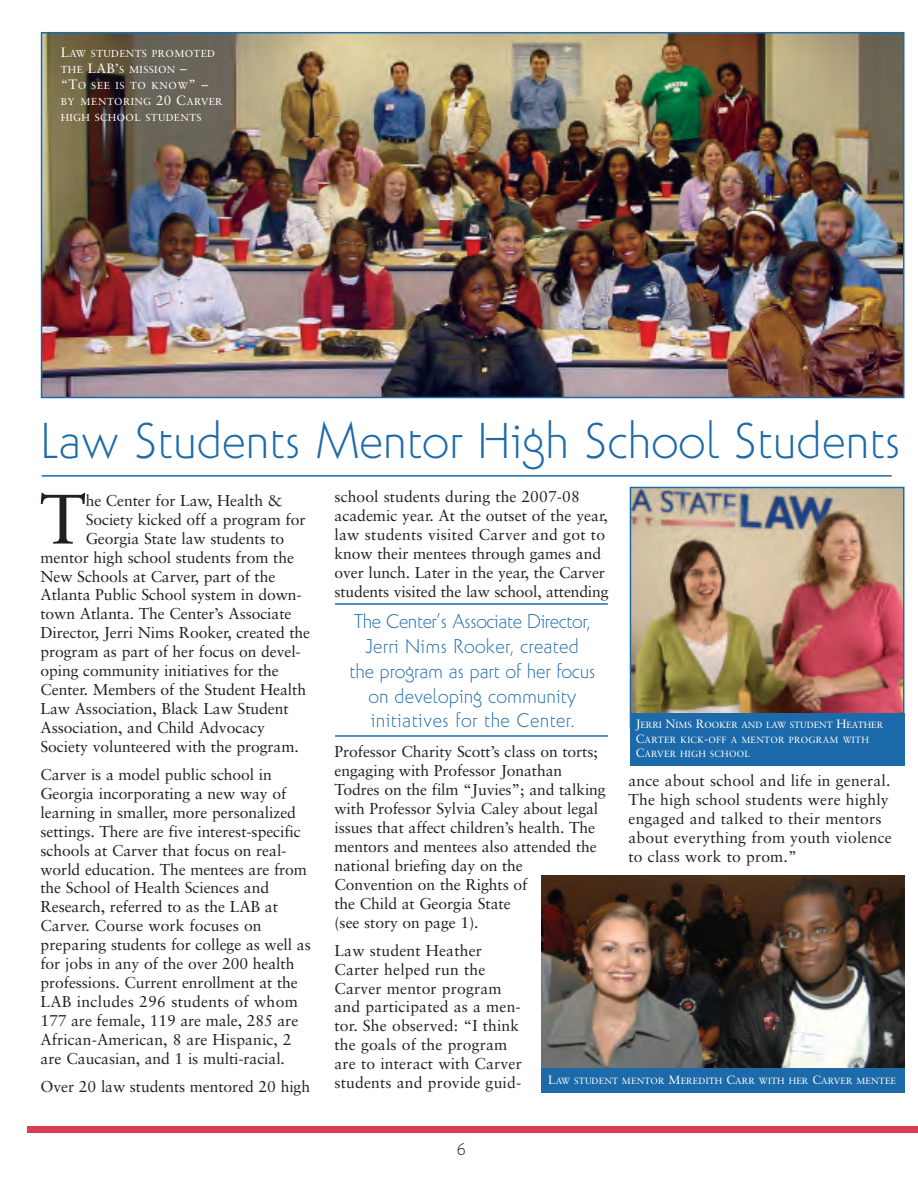
<style>
.page{position:relative;width:918px;height:1188px;background:#fff}
.page>*{position:absolute;margin:0;border:0;box-sizing:border-box;transform-origin:0 0}
.t1{font:69.9px "Sabon";color:#231f20}
.t2{font:300 49.5px "Naniara";letter-spacing:-.005em;color:#1c6aa9}
.t3{font:300 19.5px/24.8px "Naniara";color:#1c6aa9;text-align:center}
.t4{font:300 16.5px "Naniara";color:#231f20}
.t5{font:15.75px/18.9px "Sabon";letter-spacing:-.005em;color:#231f20}
.t6{font:10.2px/16.2px "Sabon";letter-spacing:.035em;color:#fff}
.t7{font:9px/14.4px "Sabon";letter-spacing:.015em;color:#fff}
.s1{font-size:13.5px}
.s2{font-size:12px}
</style>
<div class="page">
<div style="left:27px;top:1126px;width:891px;height:7px;background:#da3e54"></div>
<hr style="left:42px;top:475px;width:850px;height:2px;background:#1c6aa9">
<hr style="left:335px;top:603px;width:273px;height:2px;background:#1c6aa9">
<hr style="left:335px;top:735px;width:273px;height:2px;background:#1c6aa9">
<img style="left:44px;top:35px;width:857px;height:360px">
<div style="left:41px;top:32px;width:863px;height:366px;border:2px solid #1c6aa9"></div>
<img style="left:541px;top:875px;width:363px;height:193px">
<img style="left:633px;top:490px;width:268px;height:223px">
<div style="left:630px;top:487px;width:274px;height:242px;border:2px solid #1c6aa9"></div>
<div style="left:630px;top:713px;width:274px;height:53px;background:#1c6aa9"></div>
<div style="left:541px;top:1068px;width:363px;height:24px;background:#1c6aa9"></div>
<p class="t6" style="left:61px;top:46px;width:163px"><span class="s1">L</span>AW STUDENTS PROMOTED<br>THE <span class="s1">LAB’</span>S MISSION <span class="s1">–<br>“T</span>O SEE IS TO KNOW<span class="s1">” –<br></span>BY MENTORING <span class="s1">20 C</span>ARVER<br>HIGH SCHOOL STUDENTS</p>
<h2 class="t2" style="left:40px;top:417px;width:862px">Law Students Mentor High School Students</h2>
<h1 class="t1" style="left:40px;top:490px;width:48px">T</h1>
<p class="t5" style="left:86px;top:492px;width:198px">he Center for Law, Health &amp;</p>
<p class="t5" style="left:86px;top:511px;width:221px">Society kicked off a program for</p>
<p class="t5" style="left:86px;top:530px;width:200px">Georgia State law students to</p>
<p class="t5" style="left:41px;top:549px;width:255px">mentor high school students from the</p>
<p class="t5" style="left:41px;top:568px;width:236px">New Schools at Carver, part of the</p>
<p class="t5" style="left:41px;top:587px;width:263px">Atlanta Public School system in down-</p>
<p class="t5" style="left:41px;top:606px;width:253px">town Atlanta. The Center’s Associate</p>
<p class="t5" style="left:41px;top:625px;width:271px">Director, Jerri Nims Rooker, created the</p>
<p class="t5" style="left:41px;top:644px;width:262px">program as part of her focus on devel-</p>
<p class="t5" style="left:41px;top:663px;width:240px">oping community initiatives for the</p>
<p class="t5" style="left:41px;top:681px;width:267px">Center. Members of the Student Health</p>
<p class="t5" style="left:41px;top:700px;width:250px">Law Association, Black Law Student</p>
<p class="t5" style="left:41px;top:719px;width:226px">Association, and Child Advocacy</p>
<p class="t5" style="left:41px;top:738px;width:260px">Society volunteered with the program.</p>
<p class="t5" style="left:41px;top:766px;width:272px">Carver is a model public school in Georgia incorporating a new way of learning in smaller, more personalized settings. There are five interest-specific schools at Carver that focus on real&shy;world education. The mentees are from the School of Health Sciences and Research, referred to as the LAB at Carver. Course work focuses on preparing students for college as well as for jobs in any of the over 200 health professions. Current enrollment at the LAB includes 296 students of whom 177 are female, 119 are male, 285 are African-American, 8 are Hispanic, 2 are Caucasian, and 1 is multi-racial.</p>
<p class="t5" style="left:41px;top:1078px;width:271px">Over 20 law students mentored 20 high</p>
<p class="t5" style="left:335px;top:489px;width:276px">school students during the 2007-08 academic year. At the outset of the year, law students visited Carver and got to know their mentees through games and over lunch. Later in the year, the Carver students visited the law school, attending</p>
<p class="t3" style="left:350px;top:610px;width:247px">The Center’s Associate Director,<br>Jerri Nims Rooker, created<br>the program as part of her focus on developing community initiatives for the Center.</p>
<p class="t7" style="left:636px;top:719px;width:249px"><span class="s2">J</span>ERRI <span class="s2">N</span>IMS <span class="s2">R</span>OOKER AND LAW STUDENT <span class="s2">H</span>EATHER<br><span class="s2">C</span>ARTER KICK<span class="s2">-</span>OFF A MENTOR PROGRAM WITH<br><span class="s2">C</span>ARVER HIGH SCHOOL</p>
<p class="t5" style="left:335px;top:744px;width:273px">Professor Charity Scott’s class on torts; engaging with Professor Jonathan Todres on the film “Juvies”; and talking with Professor Sylvia Caley about legal issues that affect children’s health. The mentors and mentees also attended the national briefing day on the<br>Convention on the Rights of<br>the Child at Georgia State<br>(see story on page 1).</p>
<p class="t5" style="left:335px;top:942px;width:189px">Law student Heather<br>Carter helped run the<br>Carver mentor program and participated as a men&shy;tor. She observed: “I think the goals of the program are to interact with Carver students and provide guid-</p>
<p class="t5" style="left:629px;top:773px;width:265px">ance about school and life in general.<br>The high school students were highly engaged and talked to their mentors about everything from youth violence to class work to prom.”</p>
<p class="t7" style="left:548px;top:1074px;width:349px"><span class="s2">L</span>AW STUDENT MENTOR <span class="s2">M</span>EREDITH <span class="s2">C</span>ARR WITH HER <span class="s2">C</span>ARVER MENTEE</p>
<p class="t4" style="left:457px;top:1141px;width:11px">6</p>
</div>
